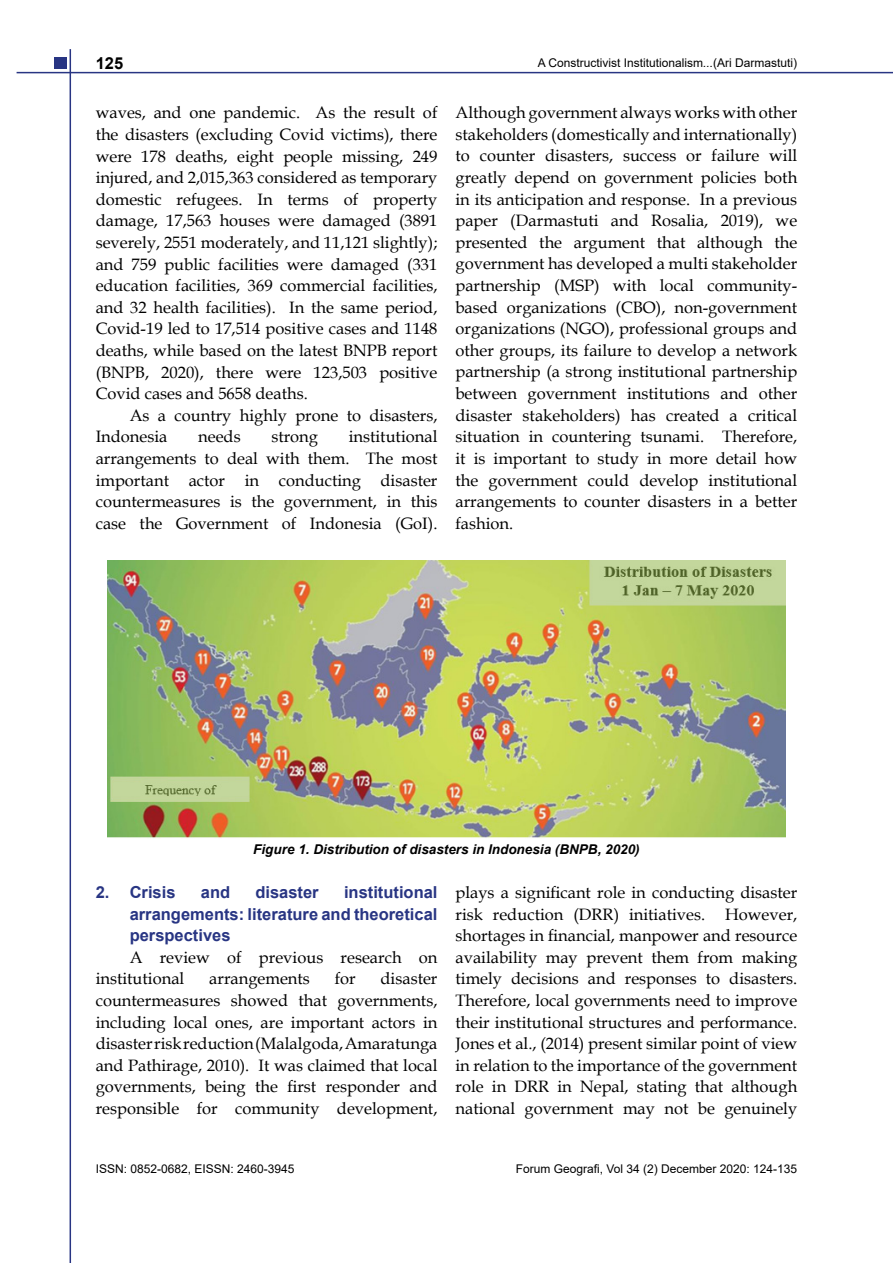
<style>
.page{position:relative;width:893px;height:1263px;background:#fff}
.page>*{position:absolute;margin:0;border:0;box-sizing:border-box;transform-origin:0 0}
.t1{font:16.5px/21.6px "Book Antiqua";color:#000;text-align:justify}
.t2{font:700 16.5px/21.6px "Arial";color:#283583;text-align:justify}
.t3{font:700 16.5px "Arial";color:#000}
.t4{font:italic 700 13.5px "Arial";color:#000}
.t5{font:12px "Arial";color:#000}
.s1{font-style:italic}
</style>
<div class="page">
<hr style="left:70px;top:49px;width:1px;height:1214px;background:#283583">
<hr style="left:17px;top:72px;width:876px;height:1px;background:#283583">
<div style="left:55px;top:57px;width:12px;height:12px;background:#283583"></div>
<img style="left:108px;top:560px;width:677px;height:278px">
<p class="t3" style="left:96px;top:52px;width:29px">125</p>
<p class="t5" style="left:538px;top:55px;width:261px">A Constructivist Institutionalism<span class="s1">...</span>(Ari Darmastuti)</p>
<p class="t1" style="left:96px;top:102px;width:343px">waves, and one pandemic. As the result of the disasters (excluding Covid victims), there were 178 deaths, eight people missing, 249 injured, and 2,015,363 considered as temporary domestic refugees. In terms of property damage, 17,563 houses were damaged (3891 severely, 2551 moderately, and 11,121 slightly); and 759 public facilities were damaged (331 education facilities, 369 commercial facilities, and 32 health facilities). In the same period, Covid-19 led to 17,514 positive cases and 1148 deaths, while based on the latest BNPB report (BNPB, 2020), there were 123,503 positive Covid cases and 5658 deaths.</p>
<p class="t1" style="left:96px;top:404px;width:343px;text-indent:34px">As a country highly prone to disasters,<br>Indonesia</p>
<p class="t1" style="left:96px;top:425px;width:343px;text-indent:253px">institutional arrangements to deal with them. The most important actor in conducting disaster countermeasures is the government, in this case the Government of Indonesia (GoI).</p>
<p class="t1" style="left:198px;top:425px;width:44px">needs</p>
<p class="t1" style="left:271px;top:425px;width:48px">strong</p>
<p class="t1" style="left:455px;top:101px;width:343px">Although government always works with other stakeholders (domestically and internationally) to counter disasters, success or failure will greatly depend on government policies both in its anticipation and response. In a previous paper (Darmastuti and Rosalia, 2019), we presented the argument that although the government has developed a multi stakeholder partnership (MSP) with local community&shy;based organizations (CBO), non-government organizations (NGO), professional groups and other groups, its failure to develop a network partnership (a strong institutional partnership between government institutions and other disaster stakeholders) has created a critical situation in countering tsunami. Therefore, it is important to study in more detail how the government could develop institutional arrangements to counter disasters in a better fashion.</p>
<p class="t4" style="left:253px;top:840px;width:388px">Figure 1. Distribution of disasters in Indonesia (BNPB, 2020)</p>
<p class="t2" style="left:96px;top:881px;width:81px">2. Crisis</p>
<p class="t2" style="left:201px;top:881px;width:31px">and</p>
<p class="t2" style="left:255px;top:881px;width:65px">disaster</p>
<p class="t2" style="left:130px;top:881px;width:309px;text-indent:214px">institutional arrangements: literature and theoretical perspectives</p>
<p class="t1" style="left:96px;top:946px;width:343px;text-indent:34px">A review of previous research on institutional</p>
<p class="t1" style="left:96px;top:967px;width:343px;text-indent:285px">disaster countermeasures showed that governments, including local ones, are important actors in disaster risk reduction (Malalgoda, Amaratunga and Pathirage, 2010). It was claimed that local governments, being the first responder and responsible for community development,</p>
<p class="t1" style="left:209px;top:967px;width:102px">arrangements</p>
<p class="t1" style="left:335px;top:967px;width:23px">for</p>
<p class="t1" style="left:455px;top:881px;width:343px">plays a significant role in conducting disaster risk reduction (DRR) initiatives. However, shortages in financial, manpower and resource availability may prevent them from making timely decisions and responses to disasters.<br>Therefore, local governments need to improve their institutional structures and performance.<br>Jones et al., (2014) present similar point of view in relation to the importance of the government role in DRR in Nepal, stating that although national government may not be genuinely</p>
<p class="t5" style="left:96px;top:1160px;width:200px">ISSN: 0852-0682, EISSN: 2460-3945</p>
<p class="t5" style="left:516px;top:1160px;width:283px">Forum Geografi, Vol 34 (2) December 2020: 124-135</p>
</div>
